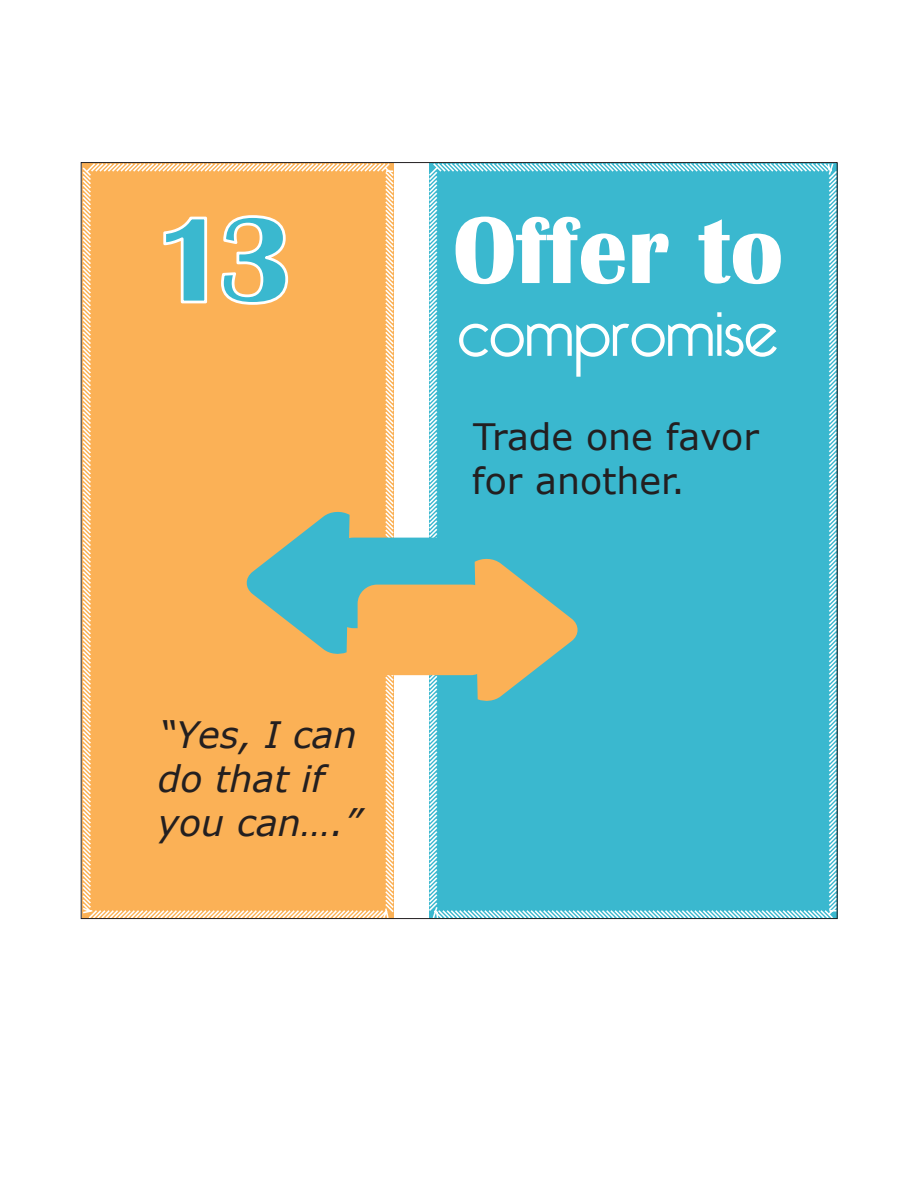
<style>
.page{position:relative;width:918px;height:1188px;background:#fff}
.page>*{position:absolute;margin:0;border:0;box-sizing:border-box;transform-origin:0 0}
.t1{font:700 126px "Britannic";color:#3ab8cf}
.t2{font:700 97.95px "Britannic";color:#fff}
.t3{font:300 72.75px "Bellerose";color:#fff}
.t4{font:italic 36.45px/43.7px "Verdana";color:#231f20}
.t5{font:36.45px/43.7px "Verdana";color:#231f20}
</style>
<div class="page">
<div style="left:83px;top:164px;width:311px;height:753px;background:#fbb156"></div>
<svg style="left:162px;top:214px;width:46px;height:91px;background:#fbbd71"></svg>
<svg style="left:220px;top:214px;width:70px;height:92px;background:#fbc076"></svg>
<div style="left:429px;top:164px;width:406px;height:753px;background:#3ab8cf"></div>
<svg style="left:245px;top:510px;width:335px;height:192px;background:#a5b691"></svg>
<h1 class="t1" style="left:153px;top:189px;width:143px">13</h1>
<h2 class="t2" style="left:453px;top:195px;width:332px">Offer to</h2>
<h3 class="t3" style="left:458px;top:289px;width:322px">compromise</h3>
<p class="t4" style="left:158px;top:713px;width:205px">“Yes, I can do that if you can….”</p>
<p class="t5" style="left:472px;top:414px;width:288px">Trade one favor for another.</p>
</div>
